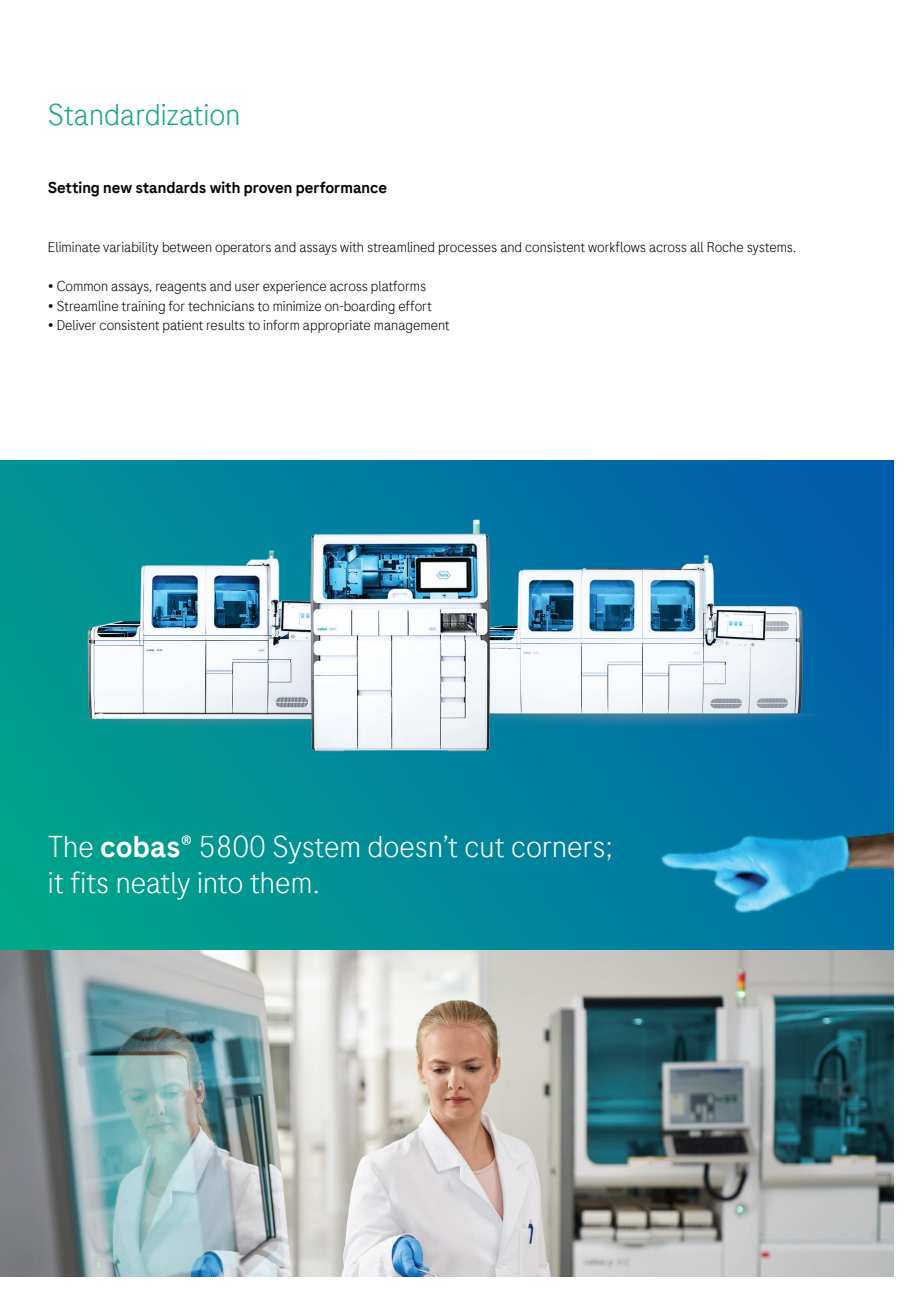
<style>
.page{position:relative;width:906px;height:1289px;background:#fff}
.page>*{position:absolute;margin:0;border:0;box-sizing:border-box;transform-origin:0 0}
.t1{font:300 30px/36px "Roche Sans";color:#fff}
.t2{font:300 30px "Roche Sans";color:#15a988}
.t3{font:300 15.75px "Roche Sans";color:#040503}
.t4{font:300 14.25px "Roche Sans";letter-spacing:-.005em;color:#040503}
.s1{font-style:inherit}
</style>
<div class="page">
<div style="left:0;top:460px;width:893px;height:490px;background:linear-gradient(to right,#009597,#015aac)"></div>
<img style="left:0;top:950px;width:893px;height:326px">
<img style="left:2px;top:795px;width:891px;height:186px">
<img style="left:29px;top:494px;width:819px;height:299px">
<h1 class="t2" style="left:48px;top:96px;width:194px">Standardization</h1>
<p class="t3" style="left:48px;top:178px;width:341px">Setting new standards with proven performance</p>
<p class="t4" style="left:48px;top:238px;width:750px">Eliminate variability between operators and assays with streamlined processes and consistent workflows across all Roche systems.</p>
<p class="t4" style="left:48px;top:277px;width:380px">• Common assays, reagents and user experience across platforms</p>
<p class="t4" style="left:48px;top:297px;width:385px">• Streamline training for technicians to minimize on-boarding effort</p>
<p class="t4" style="left:48px;top:316px;width:403px">• Deliver consistent patient results to inform appropriate management</p>
<h1 class="t1" style="left:48px;top:827px;width:567px">The <span class="s1">cobas®</span> 5800 System doesn’t cut corners; it fits neatly into them.</h1>
</div>
